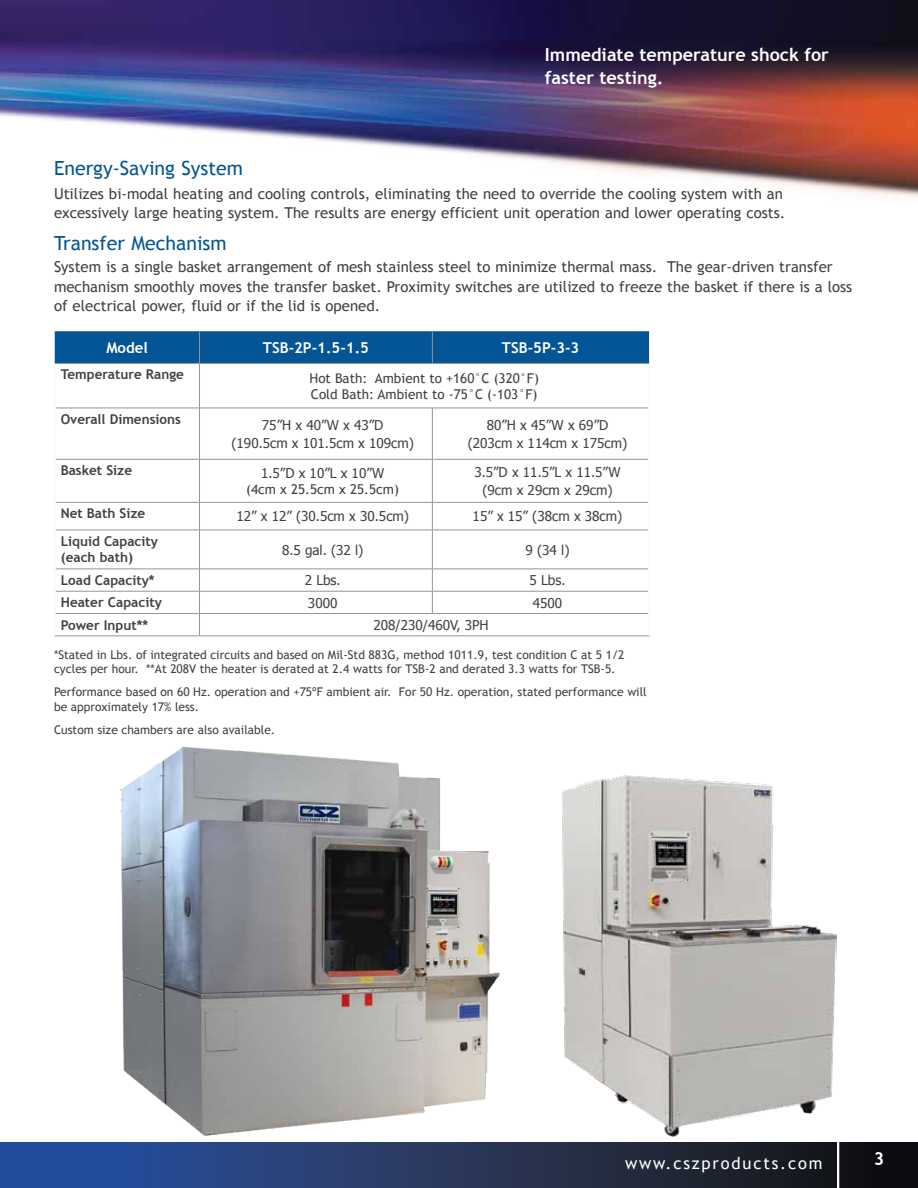
<style>
.page{position:relative;width:918px;height:1188px;background:#fff}
.page>*{position:absolute;margin:0;border:0;box-sizing:border-box;transform-origin:0 0}
.t1{font:19.5px "Trebuchet MS";color:#035595}
.t2{font:700 18px/22.5px "Trebuchet MS";color:#fff}
.t3{font:16.5px "Trebuchet MS";letter-spacing:.11em;color:#fff}
.t4{font:15px/19.5px "Trebuchet MS";color:#414042}
.t5{font:700 15px "Trebuchet MS";color:#fff}
.t6{font:13.5px/18.5px "Tahoma";color:#414042;text-align:center}
.t7{font:700 13.5px/16.2px "Trebuchet MS";color:#414042}
.t8{font:13.5px/16.2px "Trebuchet MS";color:#414042}
.t9{font:12px/14.4px "Trebuchet MS";color:#414042}
</style>
<div class="page">
<img style="left:0;top:1143px;width:918px;height:45px">
<hr style="left:837px;top:1142px;width:2px;height:46px;background:#fff">
<img style="left:0;top:0;width:918px;height:197px">
<div style="left:55px;top:331px;width:594px;height:32px;background:#035595"></div>
<hr style="left:199px;top:331px;width:1px;height:32px;background:#939598">
<hr style="left:432px;top:331px;width:1px;height:32px;background:#939598">
<hr style="left:54px;top:363px;width:146px;height:1px;background:#939598">
<hr style="left:200px;top:363px;width:232px;height:1px;background:#939598">
<hr style="left:199px;top:364px;width:1px;height:44px;background:#939598">
<hr style="left:432px;top:363px;width:218px;height:1px;background:#939598">
<hr style="left:56px;top:408px;width:144px;height:1px;background:#939598">
<hr style="left:200px;top:408px;width:232px;height:1px;background:#939598">
<hr style="left:199px;top:408px;width:1px;height:51px;background:#939598">
<hr style="left:432px;top:408px;width:216px;height:1px;background:#939598">
<hr style="left:432px;top:408px;width:1px;height:51px;background:#939598">
<hr style="left:56px;top:459px;width:144px;height:1px;background:#939598">
<hr style="left:200px;top:459px;width:232px;height:1px;background:#939598">
<hr style="left:199px;top:460px;width:1px;height:42px;background:#939598">
<hr style="left:432px;top:459px;width:216px;height:1px;background:#939598">
<hr style="left:432px;top:460px;width:1px;height:42px;background:#939598">
<hr style="left:56px;top:502px;width:144px;height:1px;background:#939598">
<hr style="left:200px;top:502px;width:232px;height:1px;background:#939598">
<svg style="left:199px;top:503px;width:1px;height:27px"></svg>
<hr style="left:432px;top:502px;width:216px;height:1px;background:#939598">
<svg style="left:432px;top:503px;width:1px;height:27px"></svg>
<hr style="left:56px;top:530px;width:144px;height:1px;background:#939598">
<hr style="left:200px;top:530px;width:232px;height:1px;background:#939598">
<hr style="left:199px;top:530px;width:1px;height:39px;background:#939598">
<hr style="left:432px;top:530px;width:216px;height:1px;background:#939598">
<hr style="left:432px;top:530px;width:1px;height:39px;background:#939598">
<hr style="left:56px;top:569px;width:144px;height:1px;background:#939598">
<hr style="left:200px;top:569px;width:232px;height:1px;background:#939598">
<hr style="left:432px;top:569px;width:216px;height:1px;background:#939598">
<hr style="left:56px;top:591px;width:144px;height:1px;background:#939598">
<hr style="left:200px;top:591px;width:232px;height:1px;background:#939598">
<hr style="left:432px;top:591px;width:216px;height:1px;background:#939598">
<svg style="left:432px;top:569px;width:1px;height:44px"></svg>
<hr style="left:54px;top:364px;width:2px;height:44px;background:#f8f8f9">
<hr style="left:648px;top:364px;width:2px;height:44px;background:#f8f8f9">
<hr style="left:54px;top:408px;width:2px;height:51px;background:#f8f8f9">
<hr style="left:648px;top:408px;width:2px;height:51px;background:#f8f8f9">
<hr style="left:54px;top:459px;width:2px;height:43px;background:#f8f8f9">
<hr style="left:648px;top:459px;width:2px;height:43px;background:#f8f8f9">
<hr style="left:54px;top:502px;width:2px;height:28px;background:#f8f8f9">
<hr style="left:648px;top:502px;width:2px;height:28px;background:#f8f8f9">
<hr style="left:54px;top:530px;width:2px;height:39px;background:#f8f8f9">
<hr style="left:648px;top:530px;width:2px;height:39px;background:#f8f8f9">
<hr style="left:54px;top:569px;width:2px;height:22px;background:#f8f8f9">
<hr style="left:648px;top:569px;width:2px;height:22px;background:#f8f8f9">
<hr style="left:54px;top:591px;width:2px;height:23px;background:#f8f8f9">
<hr style="left:648px;top:591px;width:2px;height:23px;background:#f8f8f9">
<hr style="left:56px;top:613px;width:144px;height:1px;background:#939598">
<hr style="left:200px;top:613px;width:232px;height:1px;background:#939598">
<svg style="left:199px;top:570px;width:1px;height:66px"></svg>
<hr style="left:432px;top:613px;width:216px;height:1px;background:#939598">
<hr style="left:54px;top:636px;width:146px;height:1px;background:#939598">
<hr style="left:200px;top:636px;width:232px;height:1px;background:#939598">
<hr style="left:432px;top:636px;width:218px;height:1px;background:#939598">
<hr style="left:54px;top:614px;width:2px;height:22px;background:#f8f8f9">
<hr style="left:648px;top:614px;width:2px;height:22px;background:#f8f8f9">
<img style="left:562px;top:775px;width:275px;height:362px">
<img style="left:121px;top:747px;width:379px;height:389px">
<p class="t2" style="left:545px;top:43px;width:285px">Immediate temperature shock for faster testing.</p>
<h1 class="t1" style="left:54px;top:157px;width:190px">Energy-Saving System</h1>
<p class="t4" style="left:54px;top:184px;width:733px">Utilizes bi-modal heating and cooling controls, eliminating the need to override the cooling system with an excessively large heating system. The results are energy efficient unit operation and lower operating costs.</p>
<h1 class="t1" style="left:54px;top:232px;width:174px">Transfer Mechanism</h1>
<p class="t4" style="left:54px;top:258px;width:800px">System is a single basket arrangement of mesh stainless steel to minimize thermal mass. The gear-driven transfer mechanism smoothly moves the transfer basket. Proximity switches are utilized to freeze the basket if there is a loss of electrical power, fluid or if the lid is opened.</p>
<p class="t5" style="left:106px;top:338px;width:43px">Model</p>
<p class="t5" style="left:263px;top:338px;width:108px">TSB-2P-1.5-1.5</p>
<p class="t5" style="left:502px;top:338px;width:79px">TSB-5P-3-3</p>
<p class="t7" style="left:61px;top:366px;width:125px">Temperature Range</p>
<p class="t8" style="left:310px;top:370px;width:231px">Hot Bath: Ambient to +160°C (320°F)<br>Cold Bath: Ambient to -75°C (-103°F)</p>
<p class="t7" style="left:61px;top:411px;width:122px">Overall Dimensions</p>
<p class="t6" style="left:231px;top:415px;width:184px">75”H x 40”W x 43”D<br>(190.5cm x 101.5cm x 109cm)</p>
<p class="t6" style="left:468px;top:415px;width:161px">80”H x 45”W x 69”D (203cm x 114cm x 175cm)</p>
<p class="t7" style="left:61px;top:462px;width:73px">Basket Size</p>
<p class="t6" style="left:261px;top:463px;width:125px">1.5”D x 10”L x 10”W</p>
<p class="t8" style="left:246px;top:481px;width:154px">(4cm x 25.5cm x 25.5cm)</p>
<p class="t6" style="left:474px;top:462px;width:148px">3.5”D x 11.5”L x 11.5”W (9cm x 29cm x 29cm)</p>
<p class="t7" style="left:61px;top:505px;width:86px">Net Bath Size</p>
<p class="t6" style="left:236px;top:507px;width:174px">12” x 12” (30.5cm x 30.5cm)</p>
<p class="t6" style="left:473px;top:507px;width:151px">15” x 15” (38cm x 38cm)</p>
<p class="t7" style="left:61px;top:533px;width:99px">Liquid Capacity (each bath)</p>
<p class="t6" style="left:282px;top:540px;width:83px">8.5 gal. (32 l)</p>
<p class="t6" style="left:526px;top:540px;width:45px">9 (34 l)</p>
<p class="t7" style="left:61px;top:572px;width:96px">Load Capacity*</p>
<p class="t6" style="left:305px;top:570px;width:37px">2 Lbs.</p>
<p class="t6" style="left:530px;top:570px;width:37px">5 Lbs.</p>
<p class="t7" style="left:61px;top:594px;width:103px">Heater Capacity</p>
<p class="t6" style="left:308px;top:593px;width:31px">3000</p>
<p class="t6" style="left:533px;top:593px;width:31px">4500</p>
<p class="t7" style="left:61px;top:617px;width:89px">Power Input**</p>
<p class="t6" style="left:374px;top:615px;width:117px">208/230/460V, 3PH</p>
<p class="t9" style="left:54px;top:647px;width:572px">*Stated in Lbs. of integrated circuits and based on Mil-Std 883G, method 1011.9, test condition C at 5 1/2 cycles per hour. **At 208V the heater is derated at 2.4 watts for TSB-2 and derated 3.3 watts for TSB-5.</p>
<p class="t9" style="left:54px;top:685px;width:594px">Performance based on 60 Hz. operation and +75ºF ambient air. For 50 Hz. operation, stated performance will be approximately 17% less.</p>
<p class="t9" style="left:54px;top:723px;width:223px">Custom size chambers are also available.</p>
<p class="t3" style="left:625px;top:1154px;width:199px">www.cszproducts.com</p>
<p class="t2" style="left:874px;top:1148px;width:12px">3</p>
</div>
